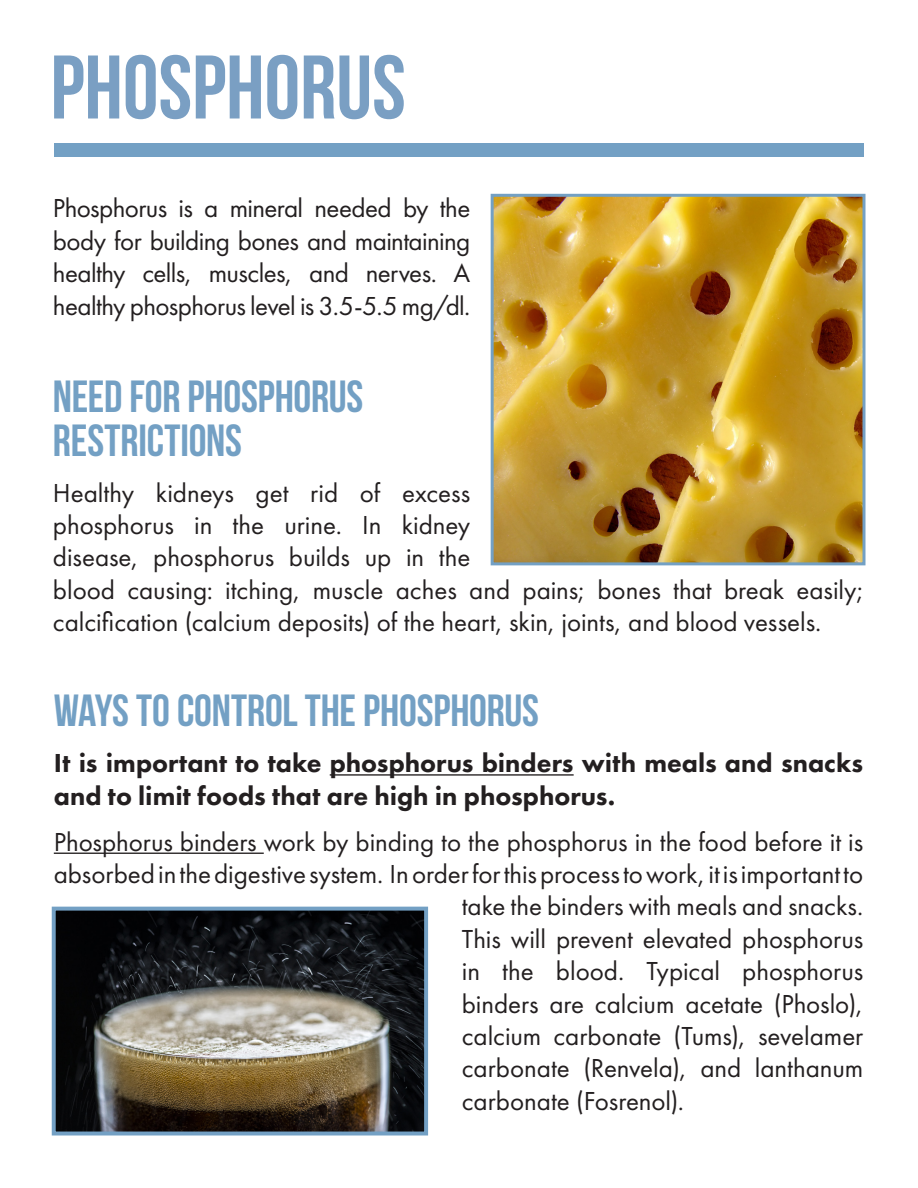
<style>
.page{position:relative;width:918px;height:1188px;background:#fff}
.page>*{position:absolute;margin:0;border:0;box-sizing:border-box;transform-origin:0 0}
.Company_Name{font:90px "Bebas Neue";color:#7a9fc3}
.Body{font:45px/43.5px "Bebas Neue";letter-spacing:-.005em;color:#73a0c4}
.Body-2{font:27px/32.4px "Futura PT";letter-spacing:-.005em;color:#231f20;text-align:justify}
.Company_Name-2{font:27px "Futura PT";color:#231f20}
.Body-3{font:800 27px/32.4px "Futura PT";color:#231f20}
</style>
<div class="page">
<img style="left:495px;top:198px;width:367px;height:363px">
<div style="left:491px;top:194px;width:375px;height:371px;border:3px solid #73a0c4"></div>
<div style="left:54px;top:144px;width:810px;height:13px;background:#73a0c4"></div>
<hr style="left:330px;top:774px;width:244px;height:2px;background:#231f20">
<hr style="left:54px;top:853px;width:210px;height:1px;background:#231f20">
<img style="left:57px;top:912px;width:366px;height:219px">
<div style="left:52px;top:907px;width:376px;height:229px;border:4px solid #73a0c4"></div>
<p class="Company_Name" style="left:51px;top:38px;width:357px">PHOSPHORUS</p>
<p class="Body-2" style="left:53px;top:192px;width:419px">Phosphorus is a mineral needed by the body for building bones and maintaining healthy cells, muscles, and nerves. A healthy phosphorus level is 3.5-5.5 mg/dl.</p>
<p class="Body" style="left:53px;top:374px;width:312px">NEED FOR PHOSPHORUS<br>RESTRICTIONS</p>
<p class="Body-2" style="left:53px;top:476px;width:813px;text-align:left">Healthy kidneys get rid of excess<br>phosphorus in the urine. In kidney<br>disease, phosphorus builds up in the<br>blood causing: itching, muscle aches and pains; bones that break easily; calcification (calcium deposits) of the heart, skin, joints, and blood vessels.</p>
<p class="Body" style="left:54px;top:688px;width:487px">WAYS TO CONTROL THE PHOSPHORUS</p>
<p class="Body-3" style="left:54px;top:747px;width:811px">It is important to take phosphorus binders with meals and snacks and to limit foods that are high in phosphorus.</p>
<p class="Company_Name-2" style="left:54px;top:826px;width:811px">Phosphorus binders work by binding to the phosphorus in the food before it is</p>
<p class="Company_Name-2" style="left:54px;top:858px;width:811px">absorbed in the digestive system. In order for this process to work, it is important to</p>
<p class="Company_Name-2" style="left:462px;top:890px;width:403px">take the binders with meals and snacks.</p>
<p class="Company_Name-2" style="left:462px;top:923px;width:403px">This will prevent elevated phosphorus</p>
<p class="Company_Name-2" style="left:462px;top:955px;width:403px">in the blood. Typical phosphorus</p>
<p class="Company_Name-2" style="left:462px;top:988px;width:403px">binders are calcium acetate (Phoslo),</p>
<p class="Company_Name-2" style="left:462px;top:1020px;width:403px">calcium carbonate (Tums), sevelamer</p>
<p class="Company_Name-2" style="left:462px;top:1052px;width:403px">carbonate (Renvela), and lanthanum</p>
<p class="Company_Name-2" style="left:462px;top:1085px;width:224px">carbonate (Fosrenol).</p>
</div>
